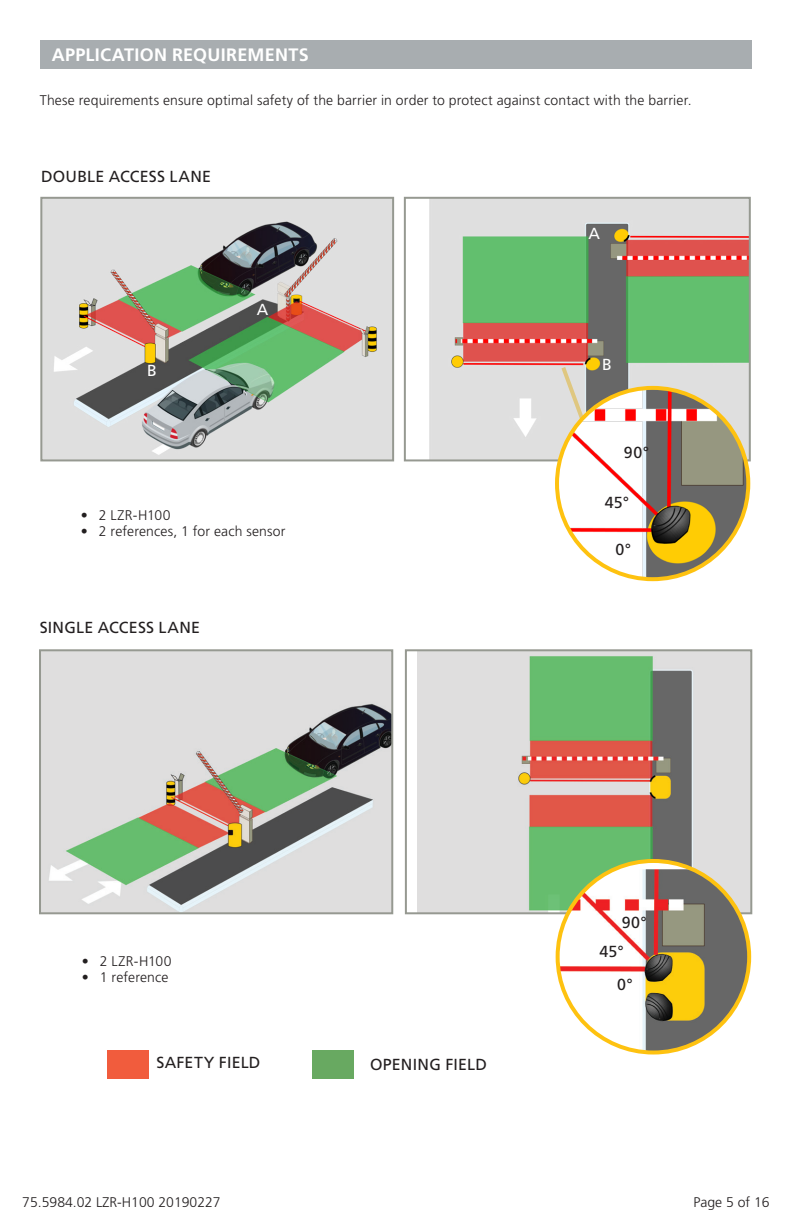
<style>
.page{position:relative;width:792px;height:1224px;background:#fff}
.page>*{position:absolute;margin:0;border:0;box-sizing:border-box;transform-origin:0 0}
.resumé_tech{font:700 18px "Frutiger LT Std";letter-spacing:.015em;color:#fff}
.resumé_tech-2{font:16px "Frutiger LT Std";letter-spacing:.015em;color:#231f20}
.resumé_tech-3{font:16px "Frutiger LT Std";color:#fff}
.resumé_tech-4{font:300 14px "Frutiger LT Std";letter-spacing:.01em;color:#231f20}
</style>
<div class="page">
<div style="left:107px;top:1050px;width:41px;height:28px;background:#f15c3d"></div>
<div style="left:312px;top:1050px;width:42px;height:28px;background:#68a961"></div>
<img style="left:43px;top:200px;width:348px;height:258px">
<div style="left:40px;top:197px;width:354px;height:264px;border:2px solid #969991"></div>
<img style="left:429px;top:200px;width:319px;height:258px">
<div style="left:404px;top:197px;width:347px;height:264px;border:2px solid #969991"></div>
<img style="left:566px;top:388px;width:182px;height:191px">
<div style="left:555px;top:386px;width:195px;height:195px;border:4px solid #fec210;border-radius:50%"></div>
<img style="left:42px;top:652px;width:348px;height:259px">
<div style="left:39px;top:649px;width:354px;height:265px;border:2px solid #969991"></div>
<img style="left:418px;top:652px;width:331px;height:259px">
<div style="left:405px;top:649px;width:347px;height:265px;border:2px solid #969991"></div>
<img style="left:559px;top:869px;width:190px;height:183px">
<div style="left:556px;top:859px;width:195px;height:196px;border:4px solid #fec210;border-radius:50%"></div>
<div style="left:40px;top:40px;width:712px;height:28px;background:#a8adb0"></div>
<p class="resumé_tech" style="left:52px;top:44px;width:259px">APPLICATION REQUIREMENTS</p>
<p class="resumé_tech-4" style="left:40px;top:93px;width:653px">These requirements ensure optimal safety of the barrier in order to protect against contact with the barrier.</p>
<p class="resumé_tech-2" style="left:41px;top:167px;width:172px">DOUBLE ACCESS LANE</p>
<p class="resumé_tech-3" style="left:147px;top:361px;width:11px">B</p>
<p class="resumé_tech-3" style="left:257px;top:300px;width:13px">A</p>
<p class="resumé_tech-4" style="left:81px;top:507px;width:91px">• 2 LZR-H100</p>
<p class="resumé_tech-4" style="left:81px;top:523px;width:206px">• 2 references, 1 for each sensor</p>
<p class="resumé_tech-2" style="left:40px;top:618px;width:162px">SINGLE ACCESS LANE</p>
<p class="resumé_tech-3" style="left:588px;top:224px;width:13px">A</p>
<p class="resumé_tech-3" style="left:602px;top:355px;width:11px">B</p>
<p class="resumé_tech-2" style="left:624px;top:443px;width:27px">90°</p>
<p class="resumé_tech-2" style="left:605px;top:493px;width:26px">45°</p>
<p class="resumé_tech-2" style="left:615px;top:540px;width:17px">0°</p>
<p class="resumé_tech-4" style="left:82px;top:953px;width:91px">• 2 LZR-H100</p>
<p class="resumé_tech-4" style="left:82px;top:969px;width:88px">• 1 reference</p>
<p class="resumé_tech-2" style="left:156px;top:1053px;width:106px">SAFETY FIELD</p>
<p class="resumé_tech-2" style="left:370px;top:1055px;width:118px">OPENING FIELD</p>
<p class="resumé_tech-2" style="left:622px;top:913px;width:27px">90°</p>
<p class="resumé_tech-2" style="left:599px;top:942px;width:26px">45°</p>
<p class="resumé_tech-2" style="left:617px;top:975px;width:17px">0°</p>
<p class="resumé_tech-4" style="left:22px;top:1194px;width:200px">75.5984.02 LZR-H100 20190227</p>
<p class="resumé_tech-4" style="left:693px;top:1194px;width:78px">Page 5 of 16</p>
</div>
